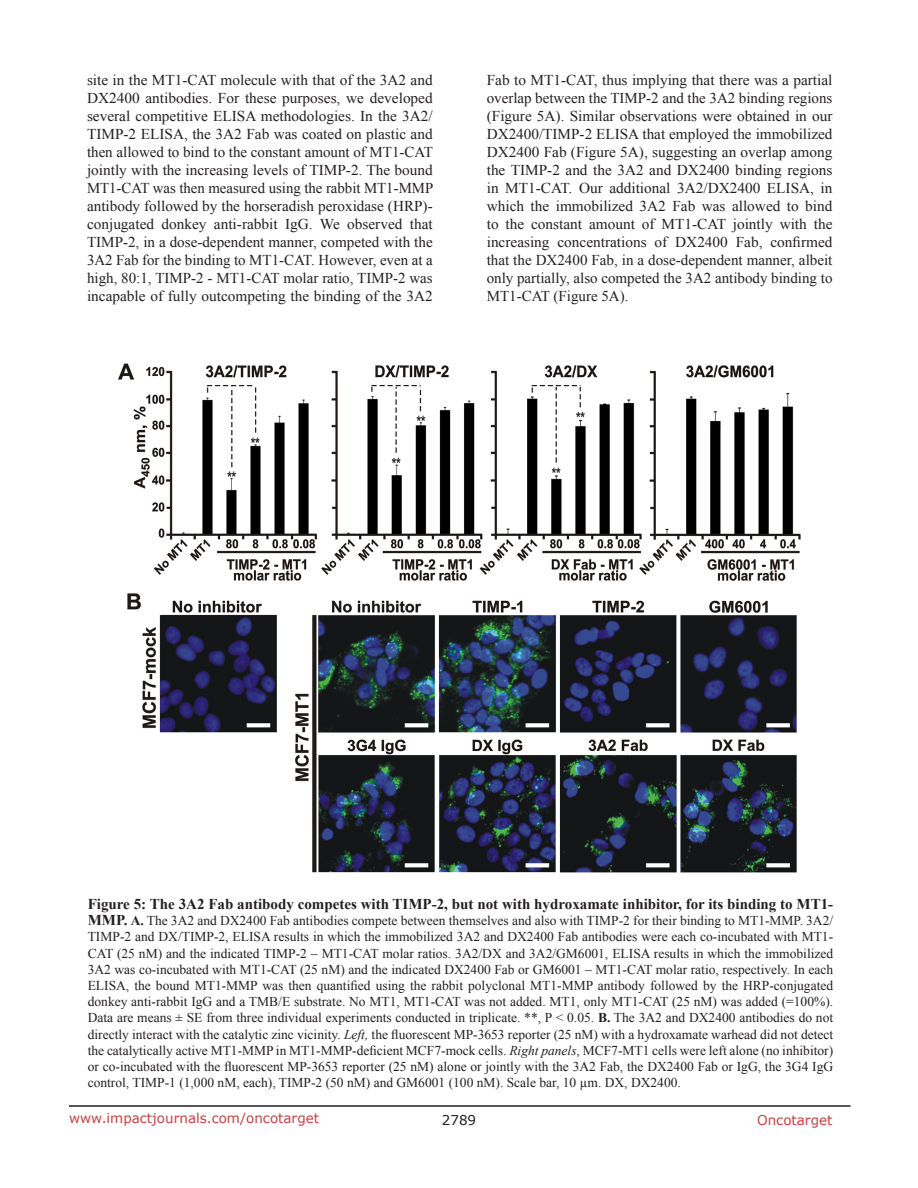
<style>
.page{position:relative;width:918px;height:1188px;background:#fff}
.page>*{position:absolute;margin:0;border:0;box-sizing:border-box;transform-origin:0 0}
.BodyText{font:15px/18px "Times New Roman";color:#231f20;text-align:justify}
.figuretext{font:700 15px "Times New Roman";color:#231f20}
.figuretext-2{font:13.5px/16.2px "Times New Roman";color:#231f20;text-align:justify}
.t1{font:13.5px "Verdana";color:#c24141}
.t2{font:13.5px "Verdana";color:#231f20}
.s1{font-weight:700;font-size:15px}
.s2{font-weight:700}
.s3{font-style:italic}
</style>
<div class="page">
<hr style="left:69px;top:1105px;width:781px;height:2px;background:#231f20">
<img style="left:118px;top:363px;width:683px;height:510px">
<p class="BodyText" style="left:87px;top:71px;width:348px">site in the MT1-CAT molecule with that of the 3A2 and DX2400 antibodies. For these purposes, we developed several competitive ELISA methodologies. In the 3A2/ TIMP-2 ELISA, the 3A2 Fab was coated on plastic and then allowed to bind to the constant amount of MT1-CAT jointly with the increasing levels of TIMP-2. The bound MT1-CAT was then measured using the rabbit MT1-MMP antibody followed by the horseradish peroxidase (HRP)- conjugated donkey anti-rabbit IgG. We observed that TIMP-2, in a dose-dependent manner, competed with the 3A2 Fab for the binding to MT1-CAT. However, even at a high, 80:1, TIMP-2 - MT1-CAT molar ratio, TIMP-2 was incapable of fully outcompeting the binding of the 3A2</p>
<p class="BodyText" style="left:487px;top:71px;width:347px">Fab to MT1-CAT, thus implying that there was a partial overlap between the TIMP-2 and the 3A2 binding regions (Figure 5A). Similar observations were obtained in our DX2400/TIMP-2 ELISA that employed the immobilized DX2400 Fab (Figure 5A), suggesting an overlap among the TIMP-2 and the 3A2 and DX2400 binding regions in MT1-CAT. Our additional 3A2/DX2400 ELISA, in which the immobilized 3A2 Fab was allowed to bind to the constant amount of MT1-CAT jointly with the increasing concentrations of DX2400 Fab, confirmed that the DX2400 Fab, in a dose-dependent manner, albeit only partially, also competed the 3A2 antibody binding to MT1-CAT (Figure 5A).</p>
<p class="figuretext" style="left:88px;top:894px;width:747px">Figure 5: The 3A2 Fab antibody competes with TIMP-2, but not with hydroxamate inhibitor, for its binding to MT1-</p>
<p class="figuretext-2" style="left:88px;top:912px;width:747px"><span class="s1">MMP.</span> <span class="s2">A.</span> The 3A2 and DX2400 Fab antibodies compete between themselves and also with TIMP-2 for their binding to MT1-MMP. 3A2/ TIMP-2 and DX/TIMP-2, ELISA results in which the immobilized 3A2 and DX2400 Fab antibodies were each co-incubated with MT1- CAT (25 nM) and the indicated TIMP-2 – MT1-CAT molar ratios. 3A2/DX and 3A2/GM6001, ELISA results in which the immobilized 3A2 was co-incubated with MT1-CAT (25 nM) and the indicated DX2400 Fab or GM6001 – MT1-CAT molar ratio, respectively. In each ELISA, the bound MT1-MMP was then quantified using the rabbit polyclonal MT1-MMP antibody followed by the HRP-conjugated donkey anti-rabbit IgG and a TMB/E substrate. No MT1, MT1-CAT was not added. MT1, only MT1-CAT (25 nM) was added (=100%).<br>Data are means ± SE from three individual experiments conducted in triplicate. **, P &lt; 0.05. <span class="s2">B.</span> The 3A2 and DX2400 antibodies do not directly interact with the catalytic zinc vicinity. <span class="s3">Left,</span> the fluorescent MP-3653 reporter (25 nM) with a hydroxamate warhead did not detect the catalytically active MT1-MMP in MT1-MMP-deficient MCF7-mock cells. <span class="s3">Right panels</span>, MCF7-MT1 cells were left alone (no inhibitor) or co-incubated with the fluorescent MP-3653 reporter (25 nM) alone or jointly with the 3A2 Fab, the DX2400 Fab or IgG, the 3G4 IgG control, TIMP-1 (1,000 nM, each), TIMP-2 (50 nM) and GM6001 (100 nM). Scale bar, 10 µm. DX, DX2400.</p>
<p class="t1" style="left:69px;top:1109px;width:252px">www.impactjournals.com/oncotarget</p>
<p class="t2" style="left:442px;top:1111px;width:36px">2789</p>
<p class="t1" style="left:757px;top:1111px;width:77px">Oncotarget</p>
</div>
